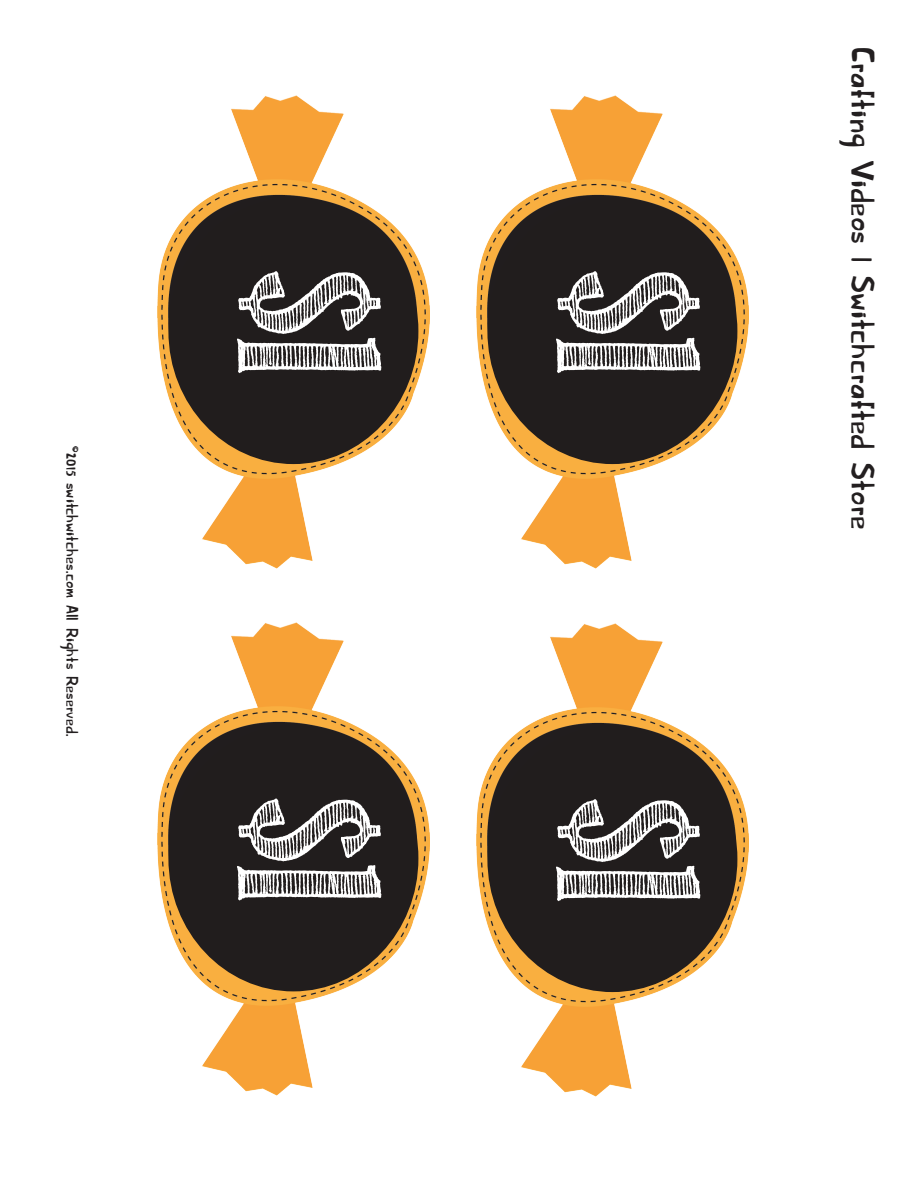
<style>
.page{position:relative;width:918px;height:1188px;background:#fff}
.page>*{position:absolute;margin:0;border:0;box-sizing:border-box;transform-origin:0 0}
.t1{font:180px "Return To Sender";color:#fff}
.t2{font:25.5px "This Little Piggy";color:#231f20}
.t3{font:13.05px "This Little Piggy";color:#231f20}
</style>
<div class="page">
<img style="left:476px;top:95px;width:273px;height:473px">
<div style="left:487px;top:198px;width:250px;height:266px;background:#211d1d;border-radius:50%"></div>
<img style="left:476px;top:623px;width:273px;height:473px">
<div style="left:487px;top:726px;width:250px;height:266px;background:#211d1d;border-radius:50%"></div>
<img style="left:157px;top:95px;width:273px;height:473px">
<div style="left:168px;top:198px;width:250px;height:266px;background:#211d1d;border-radius:50%"></div>
<img style="left:157px;top:622px;width:273px;height:474px">
<div style="left:168px;top:725px;width:250px;height:266px;background:#211d1d;border-radius:50%"></div>
<p class="t3" style="left:82px;top:446px;width:292px;rotate:90deg">©2015 switchwitches.com All Rights Reserved.</p>
<h1 class="t1" style="left:406px;top:271px;width:108px;rotate:90deg">$1</h1>
<h1 class="t1" style="left:406px;top:798px;width:108px;rotate:90deg">$1</h1>
<h1 class="t1" style="left:725px;top:271px;width:108px;rotate:90deg">$1</h1>
<h1 class="t1" style="left:725px;top:799px;width:108px;rotate:90deg">$1</h1>
<h2 class="t2" style="left:882px;top:47px;width:485px;rotate:90deg">Crafting Videos | Switchcrafted Store</h2>
</div>
